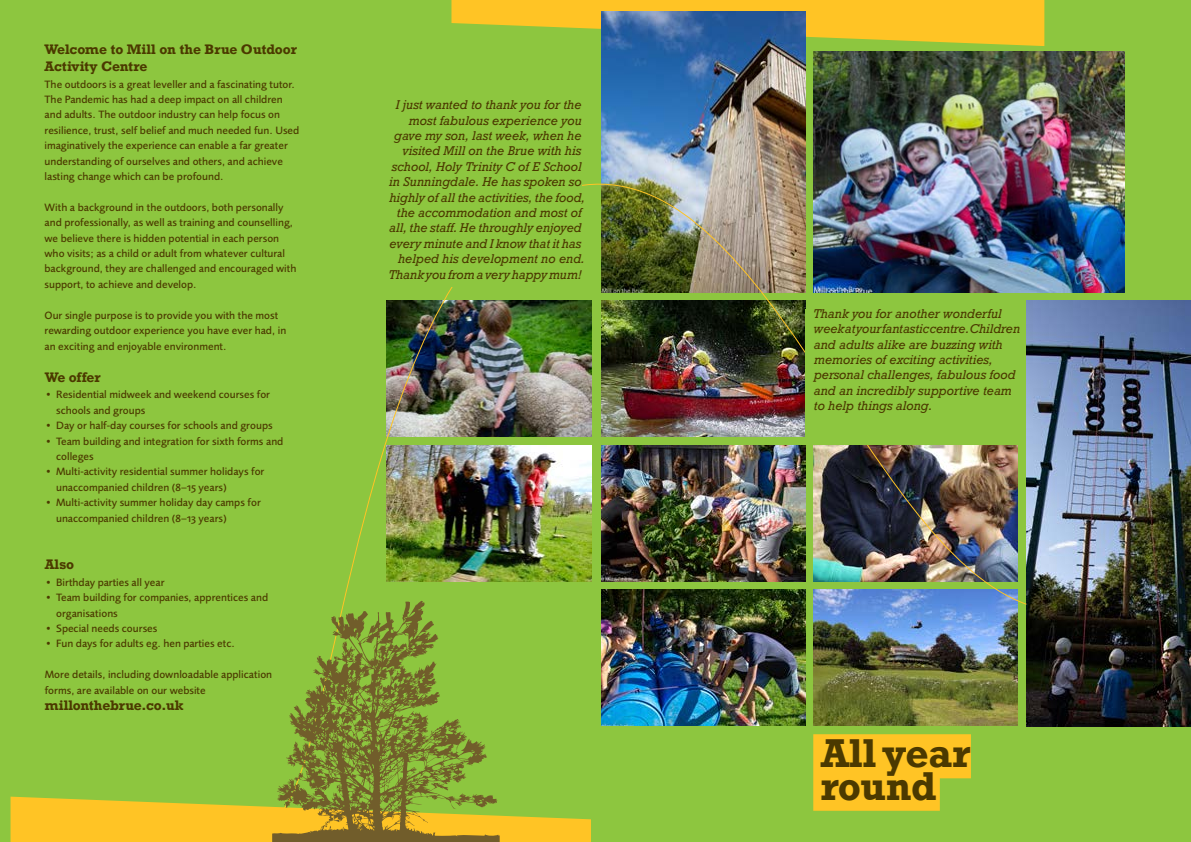
<style>
.page{position:relative;width:1191px;height:842px;background:#8dc63f}
.page>*{position:absolute;margin:0;border:0;box-sizing:border-box;transform-origin:0 0}
.t1{font:700 37.8px/33.5px "Rockwell";color:#4b3900}
.t2{font:700 13px/16.5px "Rockwell";letter-spacing:-.01em;color:#4b3900}
.t3{font:italic 12px/15.4px "Rockwell";color:#4b3900}
.t4{font:500 11px/15.4px "Foundry Sans OT2";color:#4b3900}
</style>
<div class="page">
<svg style="left:451px;top:0;width:593px;height:46px"></svg>
<img style="left:813px;top:51px;width:311px;height:241px">
<img style="left:1027px;top:300px;width:163px;height:426px">
<img style="left:601px;top:11px;width:204px;height:126px">
<svg style="left:11px;top:797px;width:580px;height:45px;background:#f4c427"></svg>
<img style="left:343px;top:137px;width:684px;height:681px">
<img style="left:601px;top:445px;width:204px;height:136px">
<svg style="left:272px;top:601px;width:227px;height:241px"></svg>
<div style="left:805px;top:309px;width:215px;height:136px;background:#8dc63f"></div>
<div style="left:380px;top:101px;width:202px;height:185px;background:#8dc63f"></div>
<p class="t2" style="left:45px;top:41px;width:254px">Welcome to Mill on the Brue Outdoor<br>Activity Centre</p>
<p class="t4" style="left:45px;top:75px;width:256px">The outdoors is a great leveller and a fascinating tutor.<br>The Pandemic has had a deep impact on all children and adults. The outdoor industry can help focus on resilience, trust, self belief and much needed fun. Used imaginatively the experience can enable a far greater understanding of ourselves and others, and achieve lasting change which can be profound.</p>
<p class="t4" style="left:45px;top:199px;width:253px">With a background in the outdoors, both personally and professionally, as well as training and counselling, we believe there is hidden potential in each person who visits; as a child or adult from whatever cultural background, they are challenged and encouraged with support, to achieve and develop.</p>
<p class="t4" style="left:45px;top:306px;width:243px">Our single purpose is to provide you with the most rewarding outdoor experience you have ever had, in an exciting and enjoyable environment.</p>
<p class="t2" style="left:45px;top:368px;width:57px">We offer</p>
<p class="t4" style="left:56px;top:386px;width:215px;text-indent:-11px">• Residential midweek and weekend courses for schools and groups</p>
<p class="t4" style="left:45px;top:417px;width:229px">• Day or half-day courses for schools and groups</p>
<p class="t4" style="left:56px;top:432px;width:229px;text-indent:-11px">• Team building and integration for sixth forms and colleges</p>
<p class="t4" style="left:56px;top:463px;width:210px;text-indent:-11px">• Multi-activity residential summer holidays for unaccompanied children (8–15 years)</p>
<p class="t4" style="left:56px;top:494px;width:206px;text-indent:-11px">• Multi-activity summer holiday day camps for unaccompanied children (8–13 years)</p>
<p class="t2" style="left:45px;top:556px;width:31px">Also</p>
<p class="t4" style="left:45px;top:573px;width:121px">• Birthday parties all year</p>
<p class="t4" style="left:56px;top:589px;width:214px;text-indent:-11px">• Team building for companies, apprentices and organisations</p>
<p class="t4" style="left:45px;top:620px;width:114px">• Special needs courses</p>
<p class="t4" style="left:45px;top:635px;width:191px">• Fun days for adults eg. hen parties etc.</p>
<p class="t4" style="left:45px;top:666px;width:229px">More details, including downloadable application forms, are available on our website</p>
<p class="t2" style="left:45px;top:697px;width:140px">millonthebrue.co.uk</p>
<p class="t3" style="left:396px;top:97px;width:187px">I just wanted to thank you for the</p>
<p class="t3" style="left:409px;top:113px;width:174px">most fabulous experience you</p>
<p class="t3" style="left:394px;top:128px;width:189px">gave my son, last week, when he</p>
<p class="t3" style="left:402px;top:144px;width:180px">visited Mill on the Brue with his</p>
<p class="t3" style="left:392px;top:159px;width:191px">school, Holy Trinity C of E School</p>
<p class="t3" style="left:389px;top:174px;width:194px">in Sunningdale. He has spoken so</p>
<p class="t3" style="left:389px;top:190px;width:197px">highly of all the activities, the food,</p>
<p class="t3" style="left:397px;top:205px;width:186px">the accommodation and most of</p>
<p class="t3" style="left:389px;top:221px;width:194px">all, the staff. He throughly enjoyed</p>
<p class="t3" style="left:389px;top:236px;width:193px">every minute and I know that it has</p>
<p class="t3" style="left:398px;top:251px;width:188px">helped his development no end.</p>
<p class="t3" style="left:389px;top:267px;width:194px">Thank you from a very happy mum!</p>
<p class="t3" style="left:813px;top:306px;width:208px">Thank you for another wonderful week at your fantastic centre. Children and adults alike are buzzing with memories of exciting activities, personal challenges, fabulous food and an incredibly supportive team to help things along.</p>
<h1 class="t1" style="left:820px;top:736px;width:152px">All year round</h1>
</div>
